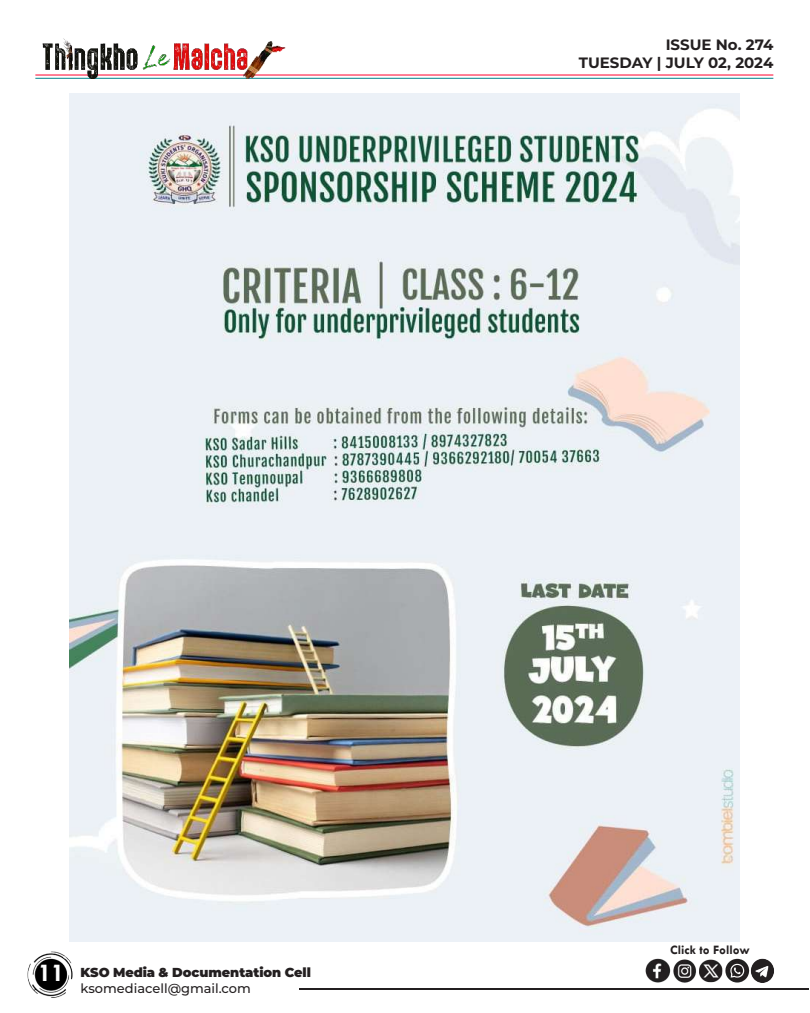
<style>
.page{position:relative;width:810px;height:1013px;background:#fff}
.page>*{position:absolute;margin:0;border:0;box-sizing:border-box;transform-origin:0 0}
.t1{font:700 26px "Tw Cen";color:#fff}
.t2{font:700 15px/18px "Montserrat";color:#231f20;text-align:right}
.t3{font:900 13px "Montserrat";letter-spacing:-.005em;color:#231f20}
.t4{font:500 13px "Montserrat";color:#231f20}
.t5{font:700 13px "Tw Cen";color:#231f20}
</style>
<div class="page">
<hr style="left:299px;top:988px;width:509px;height:1px;background:#231f20">
<img style="left:27px;top:951px;width:46px;height:47px">
<hr style="left:35px;top:74px;width:738px;height:1px;background:#ff002d">
<hr style="left:35px;top:78px;width:738px;height:1px;background:#00848b">
<img style="left:35px;top:38px;width:254px;height:41px">
<img style="left:645px;top:958px;width:129px;height:25px">
<img style="left:69px;top:93px;width:670px;height:847px">
<p class="t2" style="left:579px;top:35px;width:196px">ISSUE No. 274<br>TUESDAY | JULY 02, 2024</p>
<h1 class="t1" style="left:38px;top:957px;width:28px">11</h1>
<p class="t3" style="left:81px;top:962px;width:232px">KSO Media &amp; Documentation Cell</p>
<p class="t4" style="left:81px;top:978px;width:172px">ksomediacell@gmail.com</p>
<p class="t5" style="left:670px;top:942px;width:81px">Click to Follow</p>
</div>
